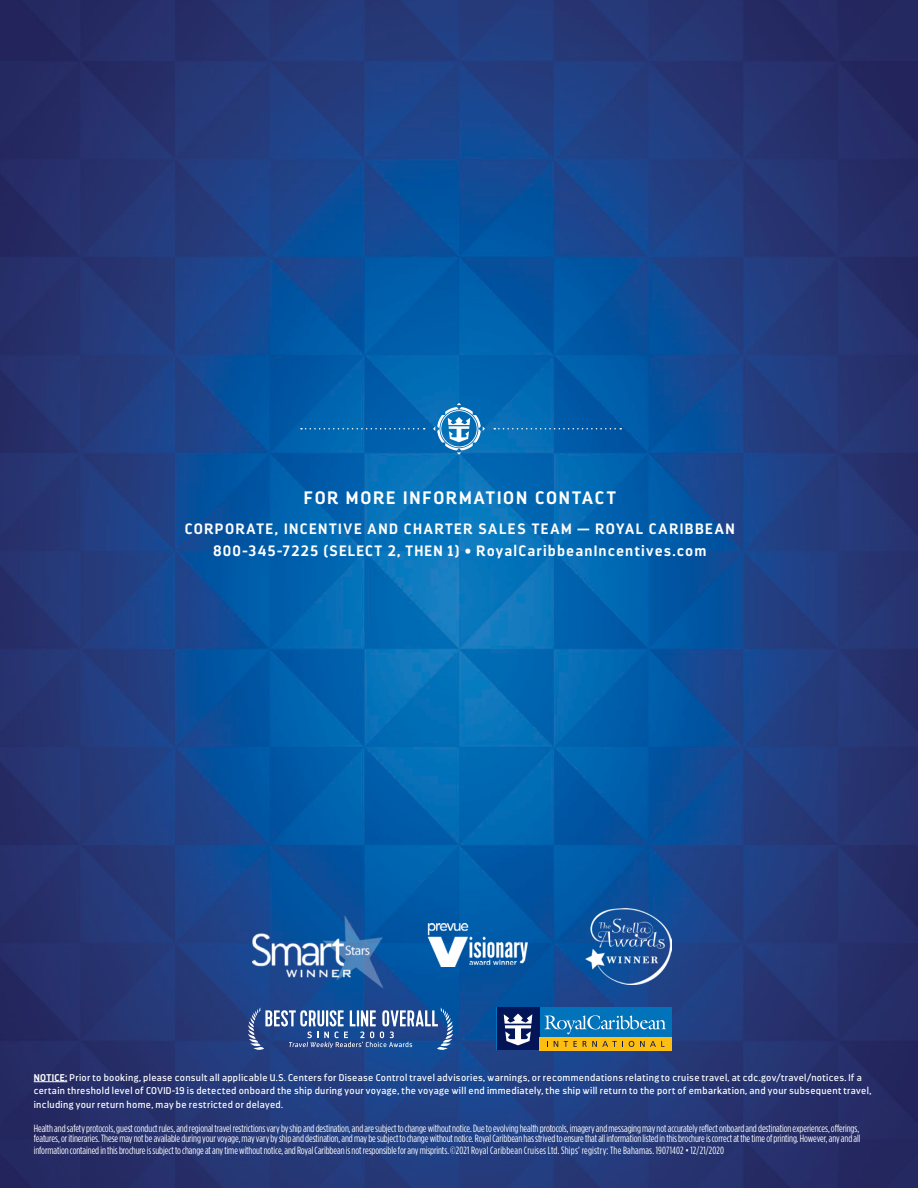
<style>
.page{position:relative;width:918px;height:1188px;background:#fff}
.page>*{position:absolute;margin:0;border:0;box-sizing:border-box;transform-origin:0 0}
.t1{font:700 18px "Darwin";letter-spacing:.105em;color:#fff}
.t2{font:700 15px/22.5px "Darwin";letter-spacing:.09em;color:#fff;text-align:center}
.t3{font:10.5px/10.5px "Gotham Condensed";letter-spacing:-.01em;color:#fff}
.t4{font:9.75px/13.5px "Darwin";letter-spacing:.03em;color:#fff}
.s1{font-weight:700}
</style>
<div class="page">
<img style="left:0;top:0;width:918px;height:1188px">
<div style="left:497px;top:1008px;width:175px;height:42px;background:#0073bb"></div>
<div style="left:497px;top:1008px;width:42px;height:42px;background:#031556"></div>
<div style="left:539px;top:1037px;width:133px;height:13px;background:#febd11"></div>
<svg style="left:554px;top:1041px;width:4px;height:6px"></svg>
<svg style="left:564px;top:1041px;width:4px;height:6px"></svg>
<svg style="left:574px;top:1041px;width:3px;height:6px"></svg>
<svg style="left:583px;top:1041px;width:40px;height:6px"></svg>
<svg style="left:629px;top:1041px;width:5px;height:6px"></svg>
<svg style="left:640px;top:1041px;width:25px;height:6px"></svg>
<svg style="left:504px;top:1014px;width:28px;height:31px"></svg>
<svg style="left:544px;top:1015px;width:122px;height:19px"></svg>
<img style="left:252px;top:916px;width:131px;height:73px">
<svg style="left:248px;top:1008px;width:205px;height:42px;background:#4c6ea6"></svg>
<hr style="left:34px;top:1081px;width:33px;height:1px;background:#fff">
<img style="left:416px;top:924px;width:126px;height:42px">
<img style="left:585px;top:909px;width:87px;height:76px">
<svg style="left:494px;top:428px;width:127px;height:2px"></svg>
<svg style="left:433px;top:403px;width:52px;height:52px;background:#4190c7"></svg>
<svg style="left:301px;top:428px;width:124px;height:2px"></svg>
<h1 class="t1" style="left:304px;top:487px;width:314px">FOR MORE INFORMATION CONTACT</h1>
<h2 class="t2" style="left:185px;top:517px;width:551px">CORPORATE, INCENTIVE AND CHARTER SALES TEAM — ROYAL CARIBBEAN<br>800-345-7225 (SELECT 2, THEN 1) • RoyalCaribbeanIncentives.com</h2>
<p class="t4" style="left:34px;top:1071px;width:839px"><span class="s1">NOTICE:</span> Prior to booking, please consult all applicable U.S. Centers for Disease Control travel advisories, warnings, or recommendations relating to cruise travel, at cdc.gov/travel/notices. If a certain threshold level of COVID-19 is detected onboard the ship during your voyage, the voyage will end immediately, the ship will return to the port of embarkation, and your subsequent travel, including your return home, may be restricted or delayed.</p>
<p class="t3" style="left:34px;top:1123px;width:828px">Health and safety protocols, guest conduct rules, and regional travel restrictions vary by ship and destination, and are subject to change without notice. Due to evolving health protocols, imagery and messaging may not accurately reflect onboard and destination experiences, offerings, features, or itineraries. These may not be available during your voyage, may vary by ship and destination, and may be subject to change without notice. Royal Caribbean has strived to ensure that all information listed in this brochure is correct at the time of printing. However, any and all</p>
<p class="t3" style="left:34px;top:1145px;width:692px">information contained in this brochure is subject to change at any time without notice, and Royal Caribbean is not responsible for any misprints. ©2021 Royal Caribbean Cruises Ltd. Ships’ registry: The Bahamas. 19071402 • 12/21/2020</p>
</div>
